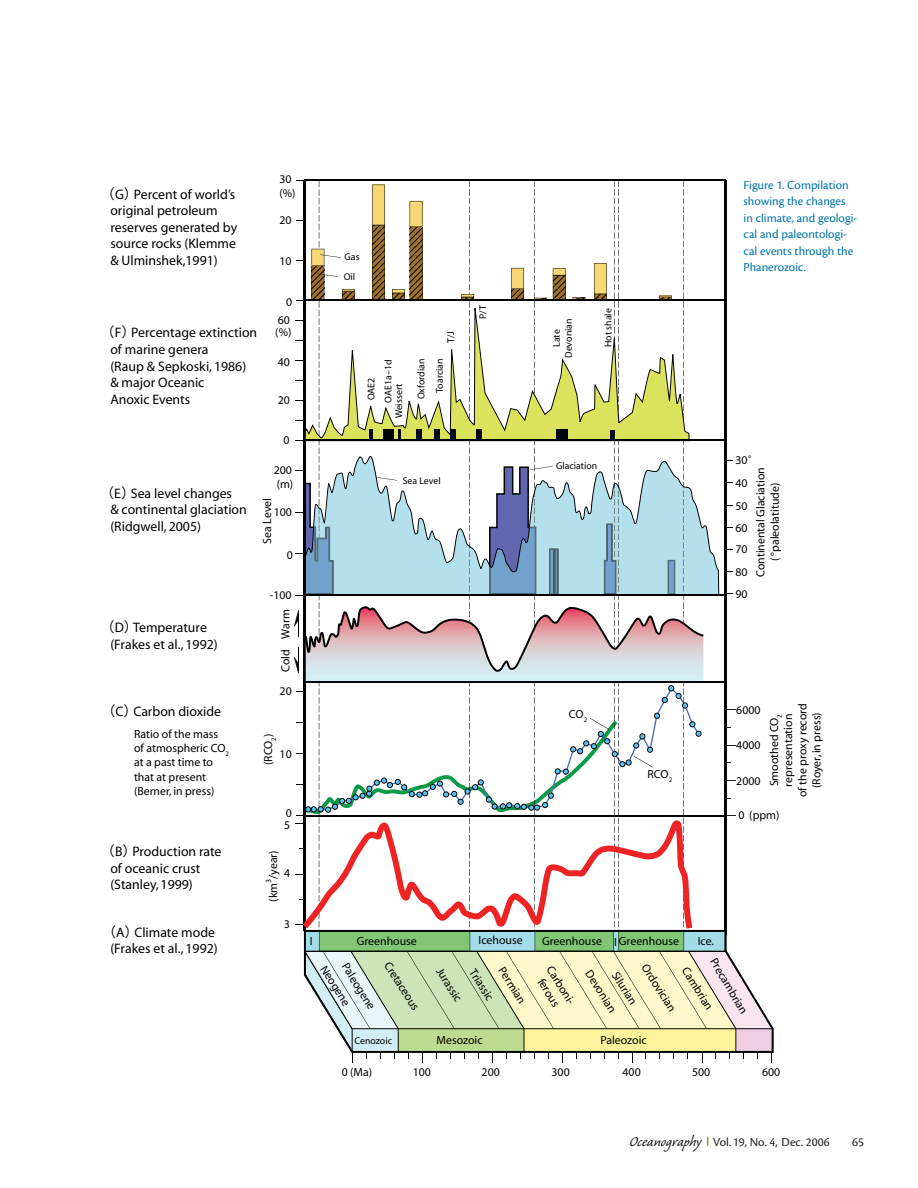
<style>
.page{position:relative;width:918px;height:1188px;background:#fff}
.page>*{position:absolute;margin:0;border:0;box-sizing:border-box;transform-origin:0 0}
.t1{font:13.8px/16.5px "Myriad";color:#010202}
.t2{font:12.75px/16.5px "Cronos Pro";color:#0075a9}
.t3{font:12.75px "Cronos Pro";color:#231f20}
.t4{font:11.85px/14.2px "Myriad";color:#010202}
.t5{font:11.85px "Myriad";color:#010202;scale:.96 1}
.t6{font:9.9px/10.5px "Myriad";color:#010202}
.t7{font:7.95px "Myriad";color:#010202}
.s1{font-family:"Hira Kaku Pro W3 90 pv RKSJ H"}
.s2{font-family:"Caliban";font-size:18px}
</style>
<div class="page">
<hr style="left:305px;top:179px;width:421px;height:2px;background:#010202">
<svg style="left:294px;top:180px;width:479px;height:883px"></svg>
<p class="t1" style="left:110px;top:187px;width:128px;text-indent:-9px"><span class="s1">（</span>G<span class="s1">）</span>Percent of world’s original petroleum reserves generated by source rocks (Klemme &amp; Ulminshek,1991)</p>
<p class="t1" style="left:110px;top:326px;width:148px;text-indent:-9px"><span class="s1">（</span>F<span class="s1">）</span>Percentage extinction of marine genera<br>(Raup &amp; Sepkoski, 1986) &amp; major Oceanic<br>Anoxic Events</p>
<p class="t4" style="left:279px;top:173px;width:18px">30 (%)</p>
<p class="t4" style="left:279px;top:214px;width:14px">20</p>
<p class="t4" style="left:279px;top:255px;width:14px">10</p>
<p class="t4" style="left:286px;top:296px;width:8px">0</p>
<p class="t4" style="left:278px;top:314px;width:14px">60</p>
<p class="t4" style="left:275px;top:326px;width:18px">(%)</p>
<p class="t4" style="left:278px;top:356px;width:14px">40</p>
<p class="t4" style="left:278px;top:394px;width:14px">20</p>
<p class="t4" style="left:283px;top:434px;width:8px">0</p>
<p class="t1" style="left:110px;top:486px;width:138px;text-indent:-10px"><span class="s1">（</span>E<span class="s1">）</span>Sea level changes<br>&amp; continental glaciation (Ridgwell, 2005)</p>
<p class="t1" style="left:110px;top:620px;width:109px;text-indent:-9px"><span class="s1">（</span>D<span class="s1">）</span>Temperature (Frakes et al., 1992)</p>
<p class="t1" style="left:102px;top:704px;width:121px"><span class="s1">（</span>C<span class="s1">）</span>Carbon dioxide</p>
<p class="t4" style="left:134px;top:728px;width:97px">Ratio of the mass of atmospheric CO<sub>2 </sub>at a past time to that at present (Berner, in press)</p>
<p class="t1" style="left:110px;top:844px;width:113px;text-indent:-9px"><span class="s1">（</span>B<span class="s1">）</span>Production rate of oceanic crust (Stanley, 1999)</p>
<p class="t1" style="left:102px;top:925px;width:117px;text-align:center"><span class="s1">（</span>A<span class="s1">）</span>Climate mode (Frakes et al., 1992)</p>
<p class="t4" style="left:274px;top:464px;width:20px">200</p>
<p class="t4" style="left:274px;top:506px;width:20px">100</p>
<p class="t4" style="left:277px;top:478px;width:18px">(m)</p>
<p class="t4" style="left:261px;top:544px;width:47px;rotate:-90deg">Sea Level</p>
<p class="t4" style="left:287px;top:548px;width:8px">0</p>
<p class="t4" style="left:270px;top:589px;width:23px">-100</p>
<p class="t4" style="left:279px;top:639px;width:31px;rotate:-90deg">Warm</p>
<p class="t4" style="left:279px;top:672px;width:24px;rotate:-90deg">Cold</p>
<p class="t4" style="left:280px;top:685px;width:14px">20</p>
<p class="t4" style="left:262px;top:765px;width:33px;rotate:-90deg">(RCO<sub>2</sub>)</p>
<p class="t4" style="left:280px;top:747px;width:14px">10</p>
<p class="t4" style="left:286px;top:806px;width:8px">0</p>
<p class="t4" style="left:284px;top:819px;width:8px">5</p>
<p class="t4" style="left:267px;top:902px;width:53px;rotate:-90deg">(km /year)</p>
<p class="t4" style="left:284px;top:867px;width:8px">4</p>
<p class="t7" style="left:266px;top:883px;width:6px;rotate:-90deg">3</p>
<p class="t5" style="left:284px;top:920px;width:8px">3</p>
<p class="t6" style="left:344px;top:248px;width:17px;line-height:19.6px">Gas<br>Oil</p>
<p class="t6" style="left:367px;top:400px;width:24px;rotate:-90deg">OAE2</p>
<p class="t6" style="left:446px;top:343px;width:13px;rotate:-90deg">T/J</p>
<p class="t6" style="left:384px;top:418px;width:60px;text-indent:16px;rotate:-90deg">OAE1a–1d<br>Weissert</p>
<p class="t6" style="left:413px;top:399px;width:43px;line-height:18.5px;text-align:right;rotate:-90deg">Oxfordian<br>Toarcian</p>
<p class="t6" style="left:403px;top:476px;width:39px">Sea Level</p>
<p class="t6" style="left:478px;top:319px;width:15px;rotate:-90deg">P/T</p>
<p class="t6" style="left:551px;top:358px;width:41px;line-height:11.9px;text-align:center;rotate:-90deg">Late<br>Devonian</p>
<p class="t6" style="left:604px;top:347px;width:40px;rotate:-90deg">Hot shale</p>
<p class="t6" style="left:556px;top:461px;width:43px">Glaciation</p>
<p class="t4" style="left:569px;top:708px;width:20px">CO<sub>2</sub></p>
<p class="t4" style="left:648px;top:768px;width:26px">RCO<sub>2</sub></p>
<p class="t2" style="left:744px;top:178px;width:115px">Figure 1. Compilation showing the changes in climate, and geologi&shy;cal and paleontologi&shy;cal events through the<br>Phanerozoic.</p>
<p class="t4" style="left:736px;top:450px;width:18px;line-height:22.5px">30˚<br>40<br>50<br>60</p>
<p class="t4" style="left:755px;top:577px;width:111px;text-align:center;rotate:-90deg">Continental Glaciation ( °paleolatitude)</p>
<p class="t4" style="left:736px;top:539px;width:14px;line-height:22.2px;text-align:justify">70<br>80<br>90</p>
<p class="t4" style="left:736px;top:704px;width:26px">6000</p>
<p class="t4" style="left:736px;top:739px;width:26px">4000</p>
<p class="t4" style="left:736px;top:775px;width:26px">2000</p>
<p class="t4" style="left:768px;top:797px;width:95px;text-align:center;rotate:-90deg">Smoothed CO<sub>2 </sub>representation<br>of the proxy record (Royer, in press)</p>
<p class="t4" style="left:739px;top:809px;width:42px">0 (ppm)</p>
<p class="t4" style="left:479px;top:934px;width:46px">Icehouse</p>
<p class="t4" style="left:698px;top:935px;width:18px">Ice.</p>
<p class="t4" style="left:310px;top:934px;width:4px">I</p>
<p class="t4" style="left:357px;top:935px;width:62px">Greenhouse</p>
<p class="t4" style="left:542px;top:935px;width:62px">Greenhouse</p>
<p class="t4" style="left:614px;top:935px;width:66px">I Greenhouse</p>
<p class="t4" style="left:719px;top:956px;width:64px;rotate:60deg">Precambrian</p>
<p class="t4" style="left:350px;top:961px;width:53px;rotate:58deg">Paleogene</p>
<p class="t4" style="left:393px;top:959px;width:57px;rotate:58deg">Cretaceous</p>
<p class="t4" style="left:444px;top:965px;width:39px;rotate:58deg">Jurassic</p>
<p class="t4" style="left:478px;top:967px;width:37px;rotate:58deg">Triassic</p>
<p class="t4" style="left:507px;top:965px;width:42px;rotate:58deg">Permian</p>
<p class="t4" style="left:594px;top:968px;width:49px;rotate:58deg">Devonian</p>
<p class="t4" style="left:620px;top:969px;width:38px;rotate:58deg">Silurian</p>
<p class="t4" style="left:650px;top:962px;width:55px;rotate:58deg">Ordovician</p>
<p class="t4" style="left:690px;top:965px;width:50px;rotate:58deg">Cambrian</p>
<p class="t4" style="left:329px;top:963px;width:47px;rotate:58deg">Neogene</p>
<p class="t4" style="left:555px;top:964px;width:46px;text-align:center;rotate:58deg">Carboni&shy;ferous</p>
<p class="t6" style="left:355px;top:1037px;width:39px">Cenozoic</p>
<p class="t4" style="left:437px;top:1034px;width:48px">Mesozoic</p>
<p class="t4" style="left:601px;top:1034px;width:48px">Paleozoic</p>
<p class="t4" style="left:342px;top:1066px;width:32px">0 (Ma)</p>
<p class="t4" style="left:692px;top:1066px;width:20px">500</p>
<p class="t4" style="left:762px;top:1066px;width:20px">600</p>
<p class="t4" style="left:413px;top:1066px;width:20px">100</p>
<p class="t4" style="left:482px;top:1066px;width:20px">200</p>
<p class="t4" style="left:552px;top:1066px;width:20px">300</p>
<p class="t4" style="left:623px;top:1066px;width:20px">400</p>
<p class="t3" style="left:629px;top:1137px;width:202px"><span class="s2">Oceanography</span> Vol. 19, No. 4, Dec. 2006</p>
<p class="t3" style="left:852px;top:1137px;width:13px">65</p>
</div>
